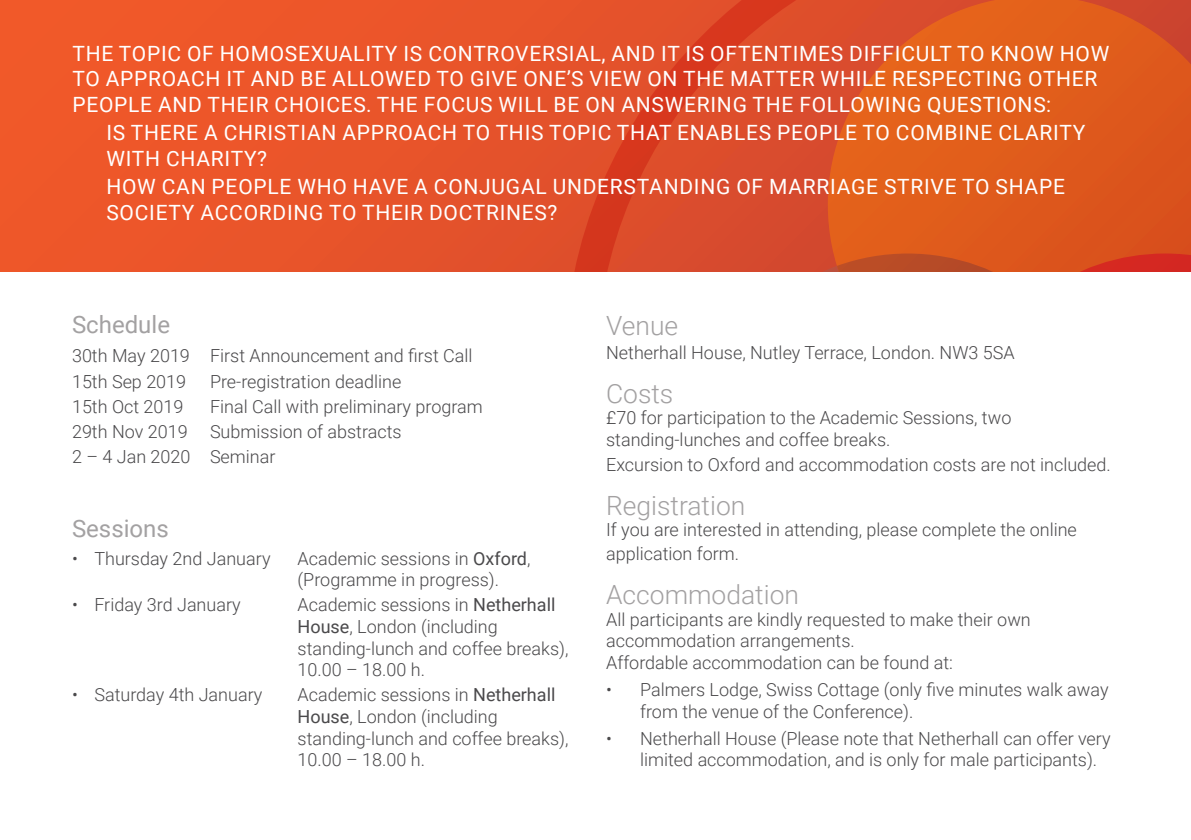
<style>
.page{position:relative;width:1191px;height:840px;background:#fff}
.page>*{position:absolute;margin:0;border:0;box-sizing:border-box;transform-origin:0 0}
.t1{font:300 26.4px "Roboto";color:#a3a1a2}
.t2{font:24px "Roboto";color:#a3a1a2}
.t3{font:21px/25.2px "Roboto";letter-spacing:.035em;color:#fff}
.t4{font:300 18px/21.6px "Roboto";color:#4a494b}
.s1{font-weight:400}
</style>
<div class="page">
<svg style="left:0;top:0;width:564px;height:272px;background:#ea5529"></svg>
<svg style="left:564px;top:0;width:627px;height:272px;background:#dd5222"></svg>
<p class="t3" style="left:72px;top:40px;width:1038px">THE TOPIC OF HOMOSEXUALITY IS CONTROVERSIAL, AND IT IS OFTENTIMES DIFFICULT TO KNOW HOW<br>TO APPROACH IT AND BE ALLOWED TO GIVE ONE’S VIEW ON THE MATTER WHILE RESPECTING OTHER<br>PEOPLE AND THEIR CHOICES. THE FOCUS WILL BE ON ANSWERING THE FOLLOWING QUESTIONS:</p>
<p class="t3" style="left:106px;top:119px;width:980px">IS THERE A CHRISTIAN APPROACH TO THIS TOPIC THAT ENABLES PEOPLE TO COMBINE CLARITY<br>WITH CHARITY?</p>
<p class="t3" style="left:106px;top:173px;width:960px">HOW CAN PEOPLE WHO HAVE A CONJUGAL UNDERSTANDING OF MARRIAGE STRIVE TO SHAPE<br>SOCIETY ACCORDING TO THEIR DOCTRINES?</p>
<p class="t2" style="left:72px;top:307px;width:100px">Schedule</p>
<p class="t4" style="left:72px;top:344px;width:119px">30th May 2019</p>
<p class="t4" style="left:72px;top:369px;width:116px">15th Sep 2019</p>
<p class="t4" style="left:72px;top:394px;width:113px">15th Oct 2019</p>
<p class="t4" style="left:72px;top:420px;width:117px">29th Nov 2019</p>
<p class="t4" style="left:72px;top:445px;width:120px">2 – 4 Jan 2020</p>
<p class="t4" style="left:210px;top:344px;width:264px">First Announcement and first Call</p>
<p class="t4" style="left:210px;top:369px;width:193px">Pre-registration deadline</p>
<p class="t4" style="left:210px;top:394px;width:274px">Final Call with preliminary program</p>
<p class="t4" style="left:210px;top:420px;width:193px">Submission of abstracts</p>
<p class="t4" style="left:210px;top:445px;width:67px">Seminar</p>
<p class="t2" style="left:72px;top:511px;width:98px">Sessions</p>
<p class="t4" style="left:72px;top:546px;width:200px">• Thursday 2nd January</p>
<p class="t4" style="left:72px;top:593px;width:170px">• Friday 3rd January</p>
<p class="t4" style="left:72px;top:683px;width:192px">• Saturday 4th January</p>
<p class="t4" style="left:297px;top:546px;width:234px">Academic sessions in <span class="s1">Oxford</span>, (Programme in progress).</p>
<p class="t4" style="left:297px;top:593px;width:272px">Academic sessions in <span class="s1">Netherhall<br>House</span>, London (including standing-lunch and coffee breaks),<br>10.00 – 18.00 h.</p>
<p class="t4" style="left:297px;top:683px;width:272px">Academic sessions in <span class="s1">Netherhall<br>House</span>, London (including standing-lunch and coffee breaks),<br>10.00 – 18.00 h.</p>
<p class="t1" style="left:606px;top:307px;width:74px">Venue</p>
<p class="t4" style="left:606px;top:341px;width:410px">Netherhall House, Nutley Terrace, London. NW3 5SA</p>
<p class="t1" style="left:606px;top:374px;width:69px">Costs</p>
<p class="t4" style="left:606px;top:406px;width:407px">£70 for participation to the Academic Sessions, two standing-lunches and coffee breaks.</p>
<p class="t4" style="left:606px;top:453px;width:506px">Excursion to Oxford and accommodation costs are not included.</p>
<p class="t1" style="left:606px;top:486px;width:141px">Registration</p>
<p class="t4" style="left:606px;top:517px;width:472px;line-height:24px">If you are interested in attending, please complete the online application form.</p>
<p class="t1" style="left:606px;top:576px;width:194px">Accommodation</p>
<p class="t4" style="left:606px;top:607px;width:426px">All participants are kindly requested to make their own accommodation arrangements.</p>
<p class="t4" style="left:606px;top:650px;width:348px">Affordable accommodation can be found at:</p>
<p class="t4" style="left:640px;top:677px;width:470px;text-indent:-34px">• Palmers Lodge, Swiss Cottage (only five minutes walk away from the venue of the Conference).</p>
<p class="t4" style="left:640px;top:726px;width:472px;text-indent:-34px">• Netherhall House (Please note that Netherhall can offer very limited accommodation, and is only for male participants).</p>
</div>
